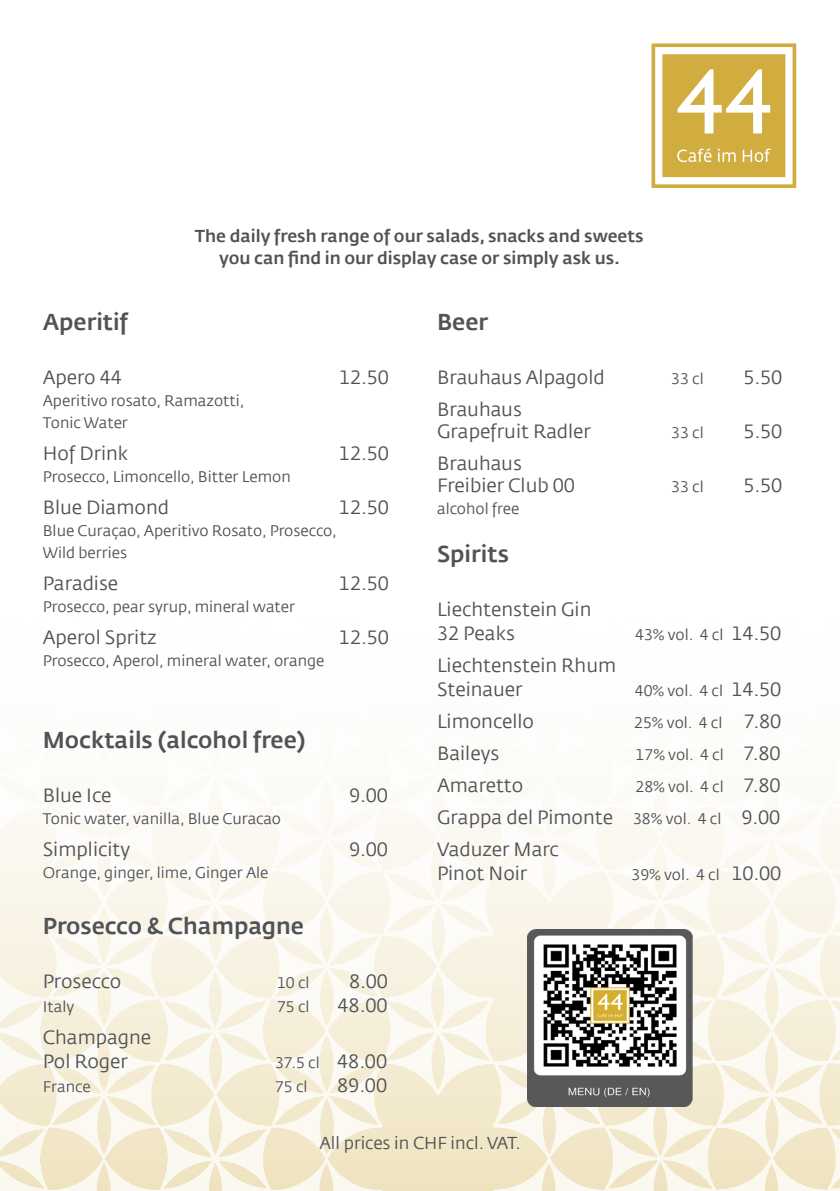
<style>
.page{position:relative;width:840px;height:1191px;background:#fff}
.page>*{position:absolute;margin:0;border:0;box-sizing:border-box;transform-origin:0 0}
.t1{font:700 24px "LLB Sans Standard";color:#505356}
.t2{font:20px/22px "LLB Sans Standard";color:#505356}
.t3{font:700 18px "LLB Sans Standard";color:#505356}
.t4{font:18px "LLB Sans Standard";color:#505356}
.t5{font:16px "LLB Sans Standard";color:#505356}
.s1{font-size:20px}
.s2{font-size:16px}
</style>
<div class="page">
<svg style="left:0;top:784px;width:839px;height:407px"></svg>
<svg style="left:651px;top:43px;width:144px;height:145px"></svg>
<img style="left:527px;top:929px;width:165px;height:177px">
<p class="t3" style="left:195px;top:225px;width:450px">The daily fresh range of our salads, snacks and sweets</p>
<p class="t3" style="left:219px;top:247px;width:401px">you can find in our display case or simply ask us.</p>
<p class="t1" style="left:43px;top:307px;width:87px">Aperitif</p>
<p class="t2" style="left:43px;top:366px;width:81px">Apero 44</p>
<p class="t2" style="left:339px;top:366px;width:51px">12.50</p>
<p class="t5" style="left:43px;top:391px;width:203px">Aperitivo rosato, Ramazotti,</p>
<p class="t5" style="left:43px;top:413px;width:87px">Tonic Water</p>
<p class="t2" style="left:43px;top:442px;width:87px">Hof Drink</p>
<p class="t2" style="left:339px;top:442px;width:52px">12.50</p>
<p class="t5" style="left:43px;top:467px;width:249px">Prosecco, Limoncello, Bitter Lemon</p>
<p class="t2" style="left:43px;top:496px;width:128px">Blue Diamond</p>
<p class="t2" style="left:339px;top:496px;width:52px">12.50</p>
<p class="t5" style="left:43px;top:521px;width:295px">Blue Curaçao, Aperitivo Rosato, Prosecco,</p>
<p class="t5" style="left:43px;top:543px;width:86px">Wild berries</p>
<p class="t2" style="left:43px;top:572px;width:77px">Paradise</p>
<p class="t2" style="left:339px;top:572px;width:52px">12.50</p>
<p class="t5" style="left:43px;top:597px;width:254px">Prosecco, pear syrup, mineral water</p>
<p class="t2" style="left:43px;top:626px;width:115px">Aperol Spritz</p>
<p class="t2" style="left:339px;top:626px;width:52px">12.50</p>
<p class="t5" style="left:43px;top:651px;width:283px">Prosecco, Aperol, mineral water, orange</p>
<p class="t1" style="left:43px;top:725px;width:264px">Mocktails (alcohol free)</p>
<p class="t2" style="left:43px;top:784px;width:70px">Blue Ice</p>
<p class="t2" style="left:349px;top:784px;width:40px">9.00</p>
<p class="t5" style="left:43px;top:809px;width:240px">Tonic water, vanilla, Blue Curacao</p>
<p class="t2" style="left:43px;top:838px;width:89px">Simplicity</p>
<p class="t2" style="left:349px;top:838px;width:40px">9.00</p>
<p class="t5" style="left:43px;top:863px;width:227px">Orange, ginger, lime, Ginger Ale</p>
<p class="t1" style="left:43px;top:912px;width:262px">Prosecco &amp; Champagne</p>
<p class="t2" style="left:43px;top:971px;width:80px">Prosecco</p>
<p class="t5" style="left:277px;top:973px;width:34px">10 cl</p>
<p class="t2" style="left:349px;top:971px;width:40px">8.00</p>
<p class="t5" style="left:43px;top:997px;width:33px">Italy</p>
<p class="t5" style="left:277px;top:997px;width:34px">75 cl</p>
<p class="t2" style="left:337px;top:995px;width:52px">48.00</p>
<p class="t2" style="left:43px;top:1026px;width:110px;line-height:24px">Champagne<br>Pol Roger</p>
<p class="t5" style="left:275px;top:1053px;width:114px">37.5 cl <span class="s1">48.00</span></p>
<p class="t5" style="left:43px;top:1077px;width:49px">France</p>
<p class="t5" style="left:275px;top:1077px;width:34px">75 cl</p>
<p class="t2" style="left:337px;top:1075px;width:52px">89.00</p>
<p class="t1" style="left:437px;top:307px;width:53px">Beer</p>
<p class="t2" style="left:437px;top:366px;width:169px">Brauhaus Alpagold</p>
<p class="t5" style="left:671px;top:369px;width:34px">33 cl</p>
<p class="t2" style="left:743px;top:366px;width:40px">5.50</p>
<p class="t2" style="left:437px;top:398px;width:155px">Brauhaus<br>Grapefruit Radler</p>
<p class="t5" style="left:671px;top:423px;width:34px">33 cl</p>
<p class="t2" style="left:743px;top:420px;width:40px">5.50</p>
<p class="t2" style="left:437px;top:452px;width:139px">Brauhaus<br>Freibier Club 00</p>
<p class="t5" style="left:671px;top:477px;width:34px">33 cl</p>
<p class="t2" style="left:743px;top:474px;width:40px">5.50</p>
<p class="t5" style="left:437px;top:499px;width:84px">alcohol free</p>
<p class="t1" style="left:437px;top:540px;width:73px">Spirits</p>
<p class="t2" style="left:437px;top:599px;width:156px">Liechtenstein Gin</p>
<p class="t2" style="left:437px;top:623px;width:79px">32 Peaks</p>
<p class="t5" style="left:634px;top:625px;width:148px">43% vol. 4 cl <span class="s1">14.50</span></p>
<p class="t2" style="left:437px;top:655px;width:180px">Liechtenstein Rhum</p>
<p class="t2" style="left:437px;top:679px;width:87px">Steinauer</p>
<p class="t5" style="left:634px;top:681px;width:148px">40% vol. 4 cl <span class="s1">14.50</span></p>
<p class="t2" style="left:437px;top:711px;width:98px">Limoncello</p>
<p class="t5" style="left:633px;top:713px;width:149px">25% vol. 4 cl <span class="s1">7.80</span></p>
<p class="t2" style="left:437px;top:743px;width:64px">Baileys</p>
<p class="t5" style="left:635px;top:745px;width:147px">17% vol. 4 cl <span class="s1">7.80</span></p>
<p class="t2" style="left:437px;top:775px;width:88px">Amaretto</p>
<p class="t5" style="left:635px;top:777px;width:147px">28% vol. 4 cl <span class="s1">7.80</span></p>
<p class="t2" style="left:437px;top:802px;width:344px;line-height:32px">Grappa del Pimonte <span class="s2">38% vol. 4 cl</span> 9.00<br>Vaduzer Marc</p>
<p class="t2" style="left:437px;top:863px;width:92px">Pinot Noir</p>
<p class="t5" style="left:631px;top:865px;width:151px">39% vol. 4 cl <span class="s1">10.00</span></p>
<p class="t4" style="left:319px;top:1132px;width:202px">All prices in CHF incl. VAT.</p>
</div>
